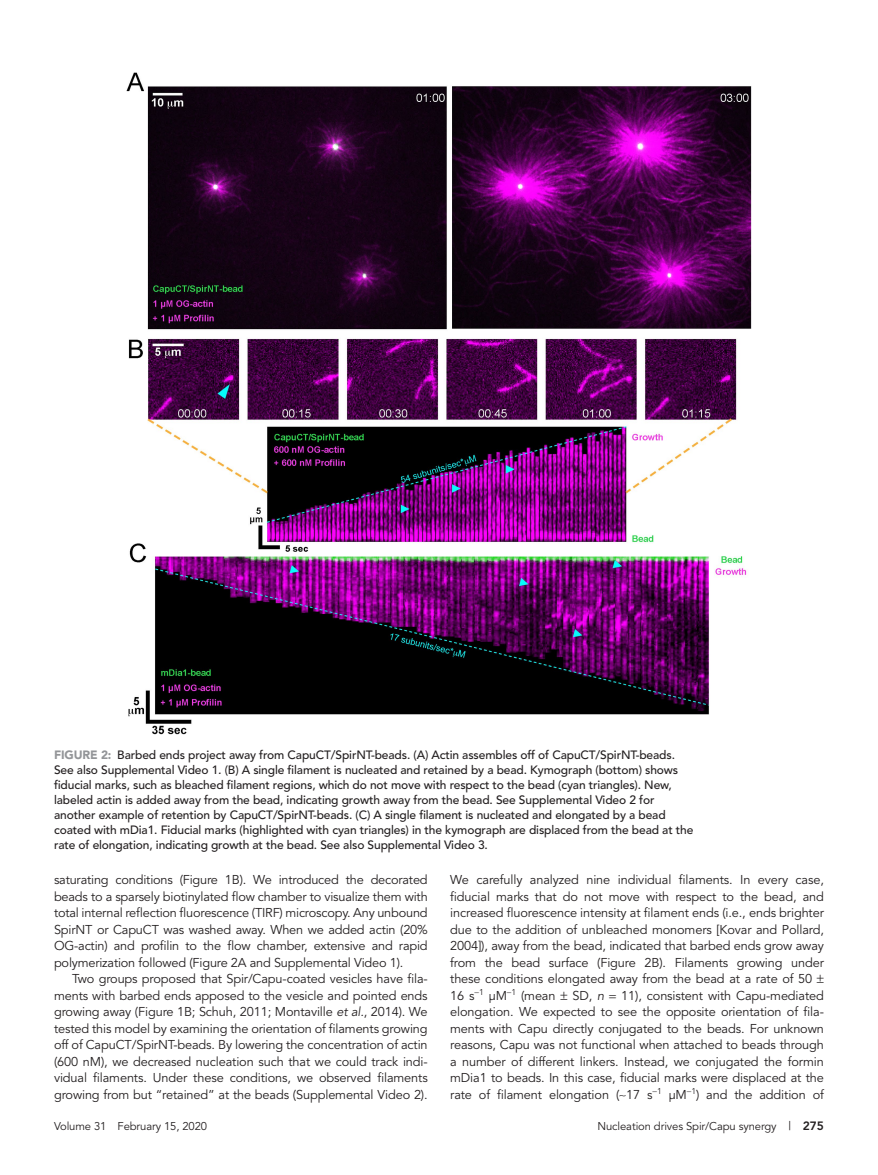
<style>
.page{position:relative;width:878px;height:1175px;background:#fff}
.page>*{position:absolute;margin:0;border:0;box-sizing:border-box;transform-origin:0 0}
.Para{font:12.75px/16.5px "Avenir";letter-spacing:-.01em;color:#231f20;text-align:justify}
.ParaFL{font:12.75px/16.5px "Avenir";letter-spacing:-.015em;color:#231f20;text-align:justify}
.FigCaption_35_5p{font:500 12px/15px "Avenir";letter-spacing:-.01em;color:#231f20}
.ParaFL-2{font:11.25px "Avenir";letter-spacing:-.01em;color:#231f20}
.s1{font-weight:900;color:#939598}
.s2{font-style:italic}
.s3{font-size:12px}
.s4{font-weight:800;font-size:12px}
</style>
<div class="page">
<img style="left:127px;top:72px;width:624px;height:663px">
<p class="FigCaption_35_5p" style="left:54px;top:747px;width:641px"><span class="s1">FIGURE 2:</span> Barbed ends project away from CapuCT/SpirNT-beads. (A) Actin assembles off of CapuCT/SpirNT-beads.<br>See also Supplemental Video 1<span class="s2">.</span> (B) A single filament is nucleated and retained by a bead. Kymograph (bottom) shows fiducial marks, such as bleached filament regions, which do not move with respect to the bead (cyan triangles). New, labeled actin is added away from the bead, indicating growth away from the bead. See Supplemental Video 2 for another example of retention by CapuCT/SpirNT-beads. (C) A single filament is nucleated and elongated by a bead coated with mDia1. Fiducial marks (highlighted with cyan triangles) in the kymograph are displaced from the bead at the rate of elongation, indicating growth at the bead. See also Supplemental Video 3.</p>
<p class="ParaFL" style="left:54px;top:871px;width:375px">saturating conditions (Figure 1B). We introduced the decorated beads to a sparsely biotinylated flow chamber to visualize them with total internal reflection fluorescence (TIRF) microscopy. Any unbound SpirNT or CapuCT was washed away. When we added actin (20% OG-actin) and profilin to the flow chamber, extensive and rapid polymerization followed (Figure 2A and Supplemental Video 1).</p>
<p class="Para" style="left:54px;top:970px;width:375px;text-indent:18px">Two groups proposed that Spir/Capu-coated vesicles have fila&shy;ments with barbed ends apposed to the vesicle and pointed ends growing away (Figure 1B; Schuh, 2011; Montaville <span class="s2">et al.</span>, 2014). We tested this model by examining the orientation of filaments growing off of CapuCT/SpirNT-beads. By lowering the concentration of actin (600 nM), we decreased nucleation such that we could track indi&shy;vidual filaments. Under these conditions, we observed filaments growing from but “retained” at the beads (Supplemental Video 2).</p>
<p class="Para" style="left:450px;top:871px;width:375px;text-align:left">We carefully analyzed nine individual filaments. In every case, fiducial marks that do not move with respect to the bead, and increased fluorescence intensity at filament ends (i.e., ends brighter due to the addition of unbleached monomers [Kovar and Pollard, 2004]), away from the bead, indicated that barbed ends grow away from the bead surface (Figure 2B). Filaments growing under these conditions elongated away from the bead at a rate of 50<br>16 s−<sup>1</sup> μM−<sup>1</sup> (mean</p>
<p class="Para" style="left:450px;top:987px;width:375px;text-indent:171px">11), consistent with Capu-mediated elongation. We expected to see the opposite orientation of fila&shy;ments with Capu directly conjugated to the beads. For unknown reasons, Capu was not functional when attached to beads through a number of different linkers. Instead, we conjugated the formin mDia1 to beads. In this case, fiducial marks were displaced at the rate of filament elongation (∼17 s−<sup>1</sup> μM−<sup>1</sup>) and the addition of</p>
<p class="Para" style="left:572px;top:987px;width:33px">SD, <span class="s2">n</span></p>
<p class="ParaFL-2" style="left:54px;top:1119px;width:154px">Volume 31 February 15, 2020</p>
<p class="ParaFL-2" style="left:597px;top:1119px;width:228px">Nucleation drives Spir/Capu synergy <span class="s3">|</span> <span class="s4">275</span></p>
</div>
